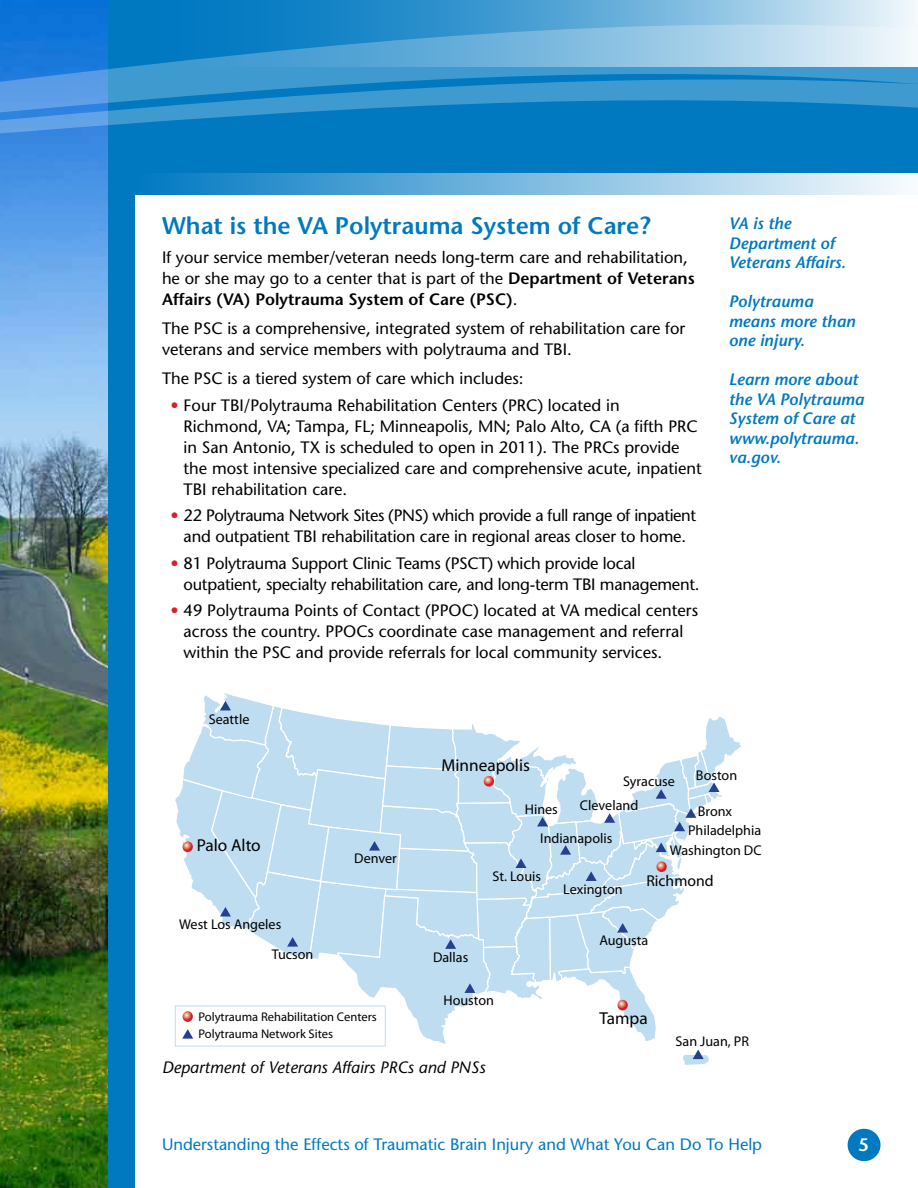
<style>
.page{position:relative;width:918px;height:1188px;background:#fff}
.page>*{position:absolute;margin:0;border:0;box-sizing:border-box;transform-origin:0 0}
.t1{font:600 24px "Stone Sans";color:#0079c1}
.t2{font:600 18px "Stone Sans";color:#fff}
.t3{font:17.25px "Myriad Pro";color:#000}
.t4{font:16.5px/21px "Stone Sans";color:#000}
.t5{font:italic 600 16.5px/19.5px "Stone Sans";color:#0079c1}
.t6{font:16.5px "Stone Sans";color:#0079c1}
.t7{font:italic 16.5px "Stone Sans";color:#000}
.t8{font:15.75px "Myriad Pro";color:#000}
.t9{font:14.1px "Myriad Pro";color:#000}
.t10{font:12.6px/17.2px "Myriad Pro";color:#000}
.s1{font-weight:600}
.s2{color:#e31b23}
</style>
<div class="page">
<div style="left:1px;top:0;width:917px;height:1188px;background:#0079c1"></div>
<div style="left:135px;top:175px;width:783px;height:1013px;background:#fff"></div>
<div style="left:134px;top:173px;width:784px;height:21px;background:linear-gradient(to right,#0078c1,#f8fcfd)"></div>
<div style="left:848px;top:1129px;width:33px;height:32px;background:#0079c1;border-radius:50%"></div>
<img style="left:0;top:141px;width:108px;height:1047px">
<svg style="left:0;top:0;width:918px;height:50px"></svg>
<svg style="left:0;top:50px;width:918px;height:91px"></svg>
<svg style="left:174px;top:693px;width:567px;height:372px"></svg>
<h1 class="t1" style="left:162px;top:211px;width:490px">What is the VA Polytrauma System of Care?</h1>
<p class="t4" style="left:162px;top:247px;width:534px">If your service member/veteran needs long-term care and rehabilitation, he or she may go to a center that is part of the <span class="s1">Department of Veterans<br>Affairs (VA) Polytrauma System of Care (PSC)</span>.</p>
<p class="t4" style="left:162px;top:318px;width:525px">The PSC is a comprehensive, integrated system of rehabilitation care for veterans and service members with polytrauma and TBI.</p>
<p class="t4" style="left:162px;top:368px;width:363px">The PSC is a tiered system of care which includes:</p>
<p class="t4" style="left:184px;top:395px;width:520px;text-indent:-13px"><span class="s2">•</span> Four TBI/Polytrauma Rehabilitation Centers (PRC) located in Richmond, VA; Tampa, FL; Minneapolis, MN; Palo Alto, CA (a fifth PRC in San Antonio, TX is scheduled to open in 2011). The PRCs provide the most intensive specialized care and comprehensive acute, inpatient TBI rehabilitation care.</p>
<p class="t4" style="left:171px;top:505px;width:527px;text-align:center"><span class="s2">•</span> 22 Polytrauma Network Sites (PNS) which provide a full range of inpatient and outpatient TBI rehabilitation care in regional areas closer to home.</p>
<p class="t4" style="left:184px;top:552px;width:518px;text-indent:-13px"><span class="s2">•</span> 81 Polytrauma Support Clinic Teams (PSCT) which provide local outpatient, specialty rehabilitation care, and long-term TBI management.</p>
<p class="t4" style="left:184px;top:600px;width:516px;text-indent:-13px"><span class="s2">•</span> 49 Polytrauma Points of Contact (PPOC) located at VA medical centers across the country. PPOCs coordinate case management and referral within the PSC and provide referrals for local community services.</p>
<p class="t9" style="left:209px;top:711px;width:42px">Seattle</p>
<p class="t5" style="left:729px;top:214px;width:119px">VA is the<br>Department of<br>Veterans Affairs.</p>
<p class="t5" style="left:729px;top:292px;width:128px">Polytrauma means more than one injury.</p>
<p class="t5" style="left:729px;top:370px;width:137px">Learn more about the VA Polytrauma<br>System of Care at www.polytrauma. va.gov.</p>
<p class="t3" style="left:197px;top:835px;width:66px">Palo Alto</p>
<p class="t9" style="left:179px;top:915px;width:104px">West Los Angeles</p>
<p class="t9" style="left:272px;top:946px;width:43px">Tucson</p>
<p class="t9" style="left:354px;top:849px;width:44px">Denver</p>
<p class="t10" style="left:198px;top:1008px;width:180px">Polytrauma Rehabilitation Centers<br>Polytrauma Network Sites</p>
<p class="t3" style="left:441px;top:755px;width:90px">Minneapolis</p>
<p class="t9" style="left:525px;top:801px;width:35px">Hines</p>
<p class="t9" style="left:623px;top:772px;width:53px">Syracuse</p>
<p class="t9" style="left:580px;top:797px;width:60px">Cleveland</p>
<p class="t9" style="left:696px;top:767px;width:43px">Boston</p>
<p class="t9" style="left:698px;top:802px;width:36px">Bronx</p>
<p class="t9" style="left:433px;top:948px;width:37px">Dallas</p>
<p class="t9" style="left:688px;top:822px;width:75px">Philadelphia</p>
<p class="t9" style="left:540px;top:829px;width:74px">Indianapolis</p>
<p class="t9" style="left:563px;top:881px;width:61px">Lexington</p>
<p class="t9" style="left:599px;top:931px;width:51px">Augusta</p>
<p class="t9" style="left:670px;top:842px;width:93px">Washington DC</p>
<p class="t9" style="left:493px;top:867px;width:50px">St. Louis</p>
<p class="t8" style="left:646px;top:871px;width:69px">Richmond</p>
<p class="t9" style="left:444px;top:992px;width:52px">Houston</p>
<p class="t3" style="left:599px;top:1008px;width:50px">Tampa</p>
<p class="t9" style="left:676px;top:1033px;width:75px">San Juan, PR</p>
<p class="t7" style="left:162px;top:1057px;width:325px">Department of Veterans Affairs PRCs and PNSs</p>
<p class="t6" style="left:162px;top:1135px;width:602px">Understanding the Effects of Traumatic Brain Injury and What You Can Do To Help</p>
<p class="t2" style="left:859px;top:1134px;width:12px">5</p>
</div>
